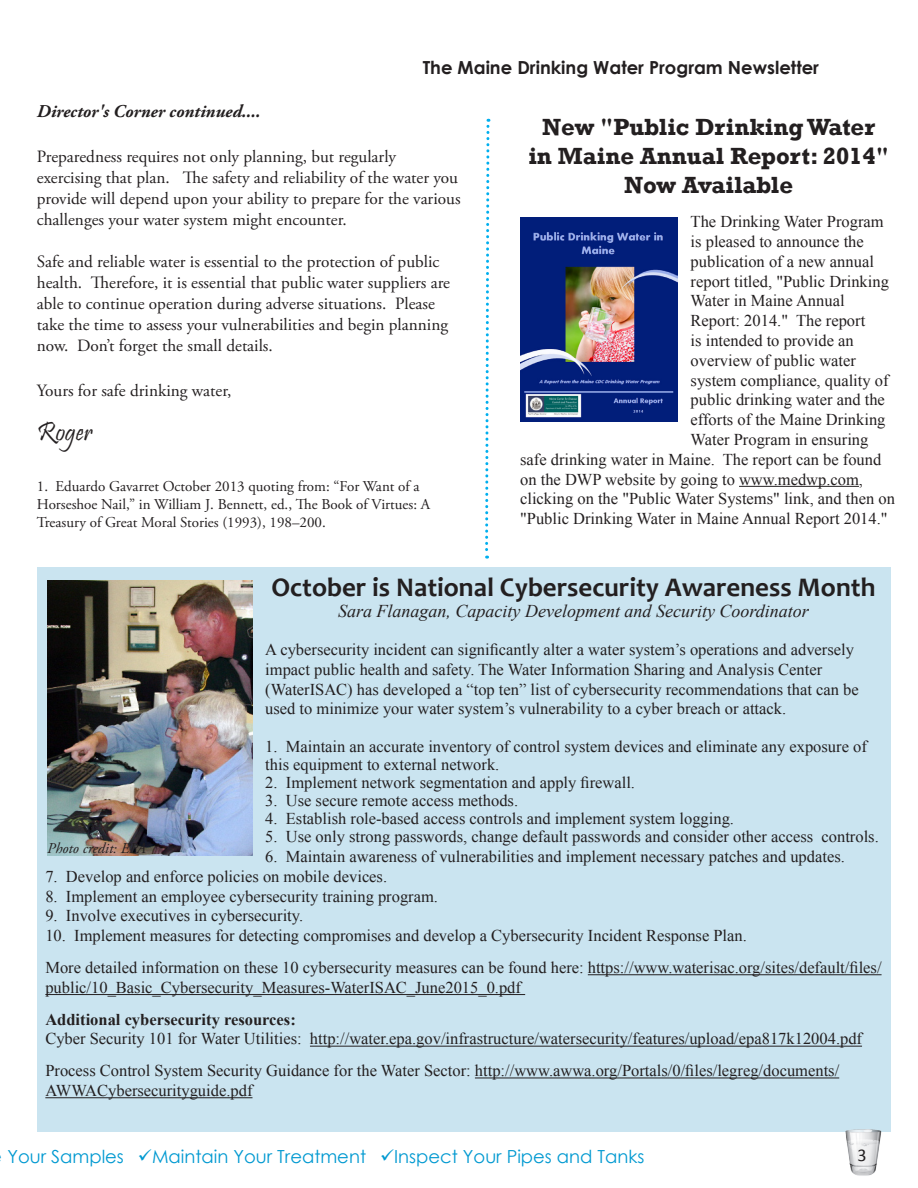
<style>
.page{position:relative;width:918px;height:1188px;background:#fff}
.page>*{position:absolute;margin:0;border:0;box-sizing:border-box;transform-origin:0 0}
.t1{font:700 27px "Candara";color:#231f20}
.t2{font:27px "Pristina";color:#231f20}
.t3{font:700 24px/28.8px "Rockwell";color:#231f20;text-align:center}
.t4{font:18px "Century Gothic";color:#0099d1}
.t5{font:italic 18px "Times New Roman";color:#231f20}
.t6{font:700 18px "Century Gothic";color:#231f20}
.t7{font:italic 700 18px "Adobe Garamond Pro";color:#231f20}
.t8{font:18px "Calibri";color:#231f20}
.t9{font:17.25px/21px "Adobe Garamond Pro";color:#231f20}
.t10{font:16.5px/19.8px "Times New Roman";color:#231f20}
.t11{font:700 16.5px "Times New Roman";color:#231f20}
.t12{font:15px/18px "Adobe Garamond Pro";color:#231f20}
.t13{font:italic 15px "Adobe Garamond Pro";color:#231f20}
</style>
<div class="page">
<div style="left:37px;top:567px;width:853px;height:565px;background:#cae4f0"></div>
<hr style="left:588px;top:974px;width:294px;height:1px;background:#231f20">
<hr style="left:45px;top:994px;width:480px;height:1px;background:#231f20">
<hr style="left:310px;top:1046px;width:552px;height:1px;background:#231f20">
<hr style="left:475px;top:1078px;width:364px;height:1px;background:#231f20">
<hr style="left:45px;top:1097px;width:208px;height:1px;background:#231f20">
<img style="left:47px;top:580px;width:206px;height:276px">
<img style="left:845px;top:1129px;width:37px;height:47px">
<img style="left:520px;top:217px;width:158px;height:204px">
<hr style="left:739px;top:486px;width:120px;height:1px;background:#231f20">
<svg style="left:485px;top:119px;width:6px;height:440px"></svg>
<p class="t6" style="left:423px;top:54px;width:398px">The Maine Drinking Water Program Newsletter</p>
<p class="t7" style="left:37px;top:101px;width:225px">Director's Corner continued....</p>
<p class="t9" style="left:37px;top:147px;width:425px">Preparedness requires not only planning, but regularly exercising that plan. The safety and reliability of the water you provide will depend upon your ability to prepare for the various challenges your water system might encounter.</p>
<p class="t9" style="left:37px;top:252px;width:415px">Safe and reliable water is essential to the protection of public health. Therefore, it is essential that public water suppliers are able to continue operation during adverse situations. Please take the time to assess your vulnerabilities and begin planning now. Don’t forget the small details.</p>
<p class="t9" style="left:37px;top:381px;width:196px">Yours for safe drinking water,</p>
<p class="t2" style="left:37px;top:417px;width:57px">Roger</p>
<p class="t12" style="left:37px;top:478px;width:395px">1. Eduardo Gavarret October 2013 quoting from: “For Want of a<br>Horseshoe Nail,” in William J. Bennett, ed., The Book of Virtues: A<br>Treasury of Great Moral Stories (1993), 198–200.</p>
<p class="t3" style="left:528px;top:113px;width:362px">New "Public Drinking Water in Maine Annual Report: 2014"<br>Now Available</p>
<p class="t10" style="left:691px;top:211px;width:195px">The Drinking Water Program</p>
<p class="t10" style="left:691px;top:231px;width:175px">is pleased to announce the</p>
<p class="t10" style="left:691px;top:251px;width:185px">publication of a new annual</p>
<p class="t10" style="left:691px;top:271px;width:200px">report titled, "Public Drinking</p>
<p class="t10" style="left:691px;top:291px;width:156px">Water in Maine Annual</p>
<p class="t10" style="left:691px;top:310px;width:176px">Report: 2014." The report</p>
<p class="t10" style="left:691px;top:330px;width:165px">is intended to provide an</p>
<p class="t10" style="left:691px;top:350px;width:167px">overview of public water</p>
<p class="t10" style="left:691px;top:370px;width:199px">system compliance, quality of</p>
<p class="t10" style="left:691px;top:390px;width:196px">public drinking water and the</p>
<p class="t10" style="left:691px;top:409px;width:196px">efforts of the Maine Drinking</p>
<p class="t10" style="left:691px;top:429px;width:179px">Water Program in ensuring</p>
<p class="t10" style="left:520px;top:449px;width:363px">safe drinking water in Maine. The report can be found</p>
<p class="t10" style="left:520px;top:469px;width:344px">on the DWP website by going to www.medwp.com,</p>
<p class="t10" style="left:520px;top:489px;width:376px">clicking on the "Public Water Systems" link, and then on</p>
<p class="t10" style="left:520px;top:508px;width:369px">"Public Drinking Water in Maine Annual Report 2014."</p>
<p class="t1" style="left:271px;top:570px;width:606px">October is National Cybersecurity Awareness Month</p>
<p class="t5" style="left:338px;top:599px;width:472px">Sara Flanagan, Capacity Development and Security Coordinator</p>
<p class="t10" style="left:265px;top:639px;width:595px">A cybersecurity incident can significantly alter a water system’s operations and adversely impact public health and safety. The Water Information Sharing and Analysis Center (WaterISAC) has developed a “top ten” list of cybersecurity recommendations that can be used to minimize your water system’s vulnerability to a cyber breach or attack.</p>
<p class="t10" style="left:265px;top:736px;width:603px">1. Maintain an accurate inventory of control system devices and eliminate any exposure of</p>
<p class="t10" style="left:265px;top:754px;width:236px">this equipment to external network.</p>
<p class="t10" style="left:265px;top:772px;width:371px">2. Implement network segmentation and apply firewall.</p>
<p class="t10" style="left:265px;top:790px;width:254px">3. Use secure remote access methods.</p>
<p class="t10" style="left:265px;top:808px;width:470px">4. Establish role-based access controls and implement system logging.</p>
<p class="t10" style="left:265px;top:826px;width:615px">5. Use only strong passwords, change default passwords and consider other access controls.</p>
<p class="t10" style="left:265px;top:846px;width:581px">6. Maintain awareness of vulnerabilities and implement necessary patches and updates.</p>
<p class="t10" style="left:45px;top:866px;width:343px">7. Develop and enforce policies on mobile devices.</p>
<p class="t10" style="left:45px;top:886px;width:394px">8. Implement an employee cybersecurity training program.</p>
<p class="t10" style="left:45px;top:906px;width:259px">9. Involve executives in cybersecurity.</p>
<p class="t10" style="left:45px;top:925px;width:703px">10. Implement measures for detecting compromises and develop a Cybersecurity Incident Response Plan.</p>
<p class="t10" style="left:45px;top:957px;width:838px">More detailed information on these 10 cybersecurity measures can be found here: https://www.waterisac.org/sites/default/files/ public/10_Basic_Cybersecurity_Measures-WaterISAC_June2015_0.pdf</p>
<p class="t11" style="left:45px;top:1008px;width:252px">Additional cybersecurity resources:</p>
<p class="t10" style="left:45px;top:1029px;width:818px">Cyber Security 101 for Water Utilities: http://water.epa.gov/infrastructure/watersecurity/features/upload/epa817k12004.pdf</p>
<p class="t10" style="left:45px;top:1060px;width:795px">Process Control System Security Guidance for the Water Sector: http://www.awwa.org/Portals/0/files/legreg/documents/<br>AWWACybersecurityguide.pdf</p>
<p class="t13" style="left:47px;top:839px;width:100px">Photo credit: EPA</p>
<p class="t4" style="left:7px;top:1144px;width:639px">Your Samples ✓Maintain Your Treatment ✓Inspect Your Pipes and Tanks</p>
<p class="t8" style="left:858px;top:1144px;width:11px">3</p>
</div>
